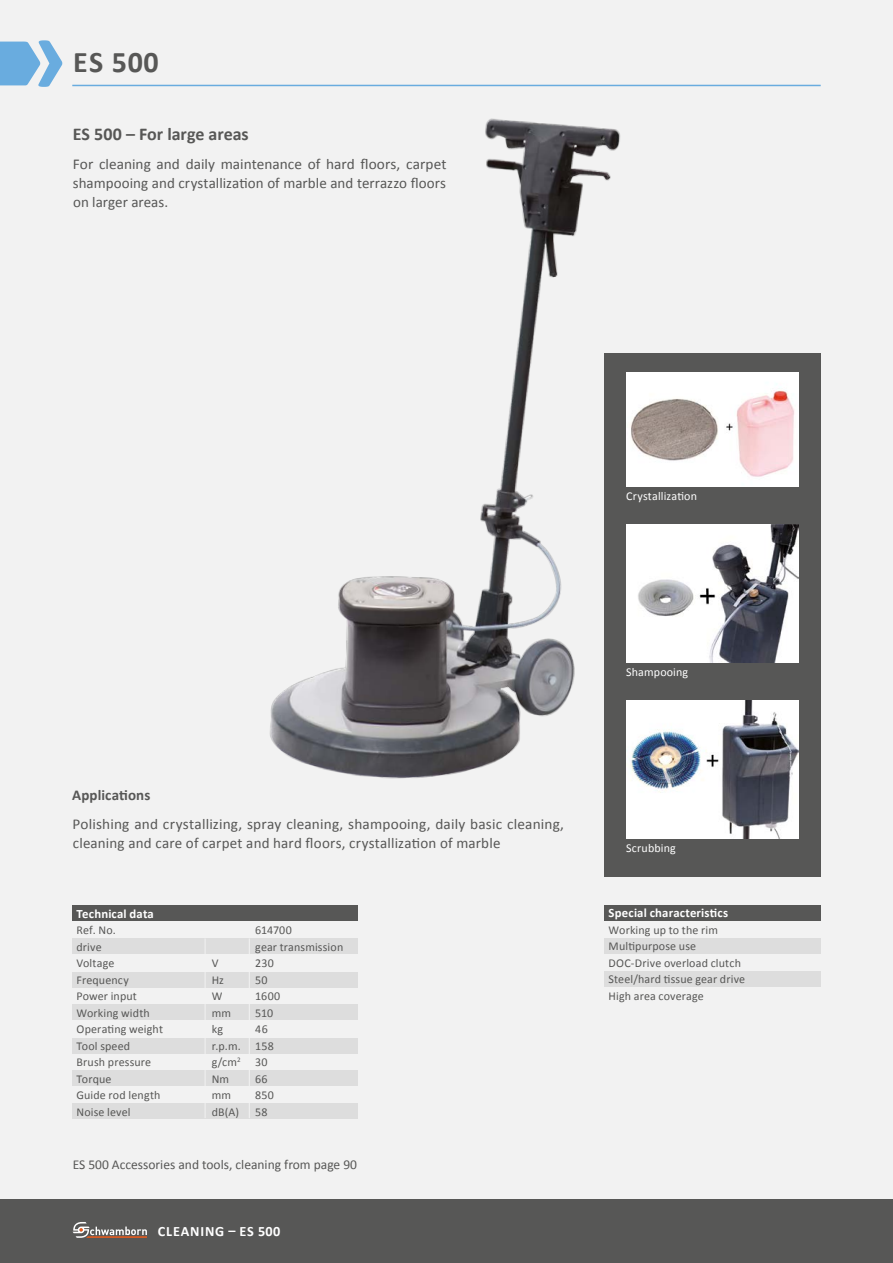
<style>
.page{position:relative;width:893px;height:1263px;background:#fff}
.page>*{position:absolute;margin:0;border:0;box-sizing:border-box;transform-origin:0 0}
.t1{font:700 30px "Calibri";color:#575756}
.t2{font:700 18px "Calibri";color:#575756}
.t3{font:15px/19.2px "Calibri";letter-spacing:.01em;color:#575756}
.t4{font:700 15px "Calibri";letter-spacing:.005em;color:#575756}
.t5{font:700 14.25px "Calibri";letter-spacing:.06em;color:#fff}
.t6{font:13.5px "Calibri";color:#575756}
.t7{font:700 12.75px "Calibri";letter-spacing:.01em;color:#fff}
.t8{font:12px/16.5px "Calibri";letter-spacing:.01em;color:#575756}
.t9{font:12px "Calibri";letter-spacing:.015em;color:#fff}
</style>
<div class="page">
<div style="left:0;top:0;width:893px;height:1199px;background:#f2f2f2"></div>
<div style="left:0;top:1199px;width:893px;height:64px;background:#575756"></div>
<svg style="left:73px;top:1222px;width:74px;height:16px"></svg>
<div style="left:604px;top:353px;width:217px;height:524px;background:#575756"></div>
<div style="left:604px;top:905px;width:217px;height:16px;background:#575756"></div>
<div style="left:604px;top:938px;width:217px;height:16px;background:#ddd"></div>
<div style="left:604px;top:971px;width:217px;height:16px;background:#ddd"></div>
<div style="left:72px;top:905px;width:286px;height:16px;background:#575756"></div>
<div style="left:72px;top:938px;width:286px;height:16px;background:#ddd"></div>
<div style="left:72px;top:972px;width:286px;height:16px;background:#ddd"></div>
<div style="left:72px;top:1004px;width:286px;height:16px;background:#ddd"></div>
<div style="left:72px;top:1038px;width:286px;height:16px;background:#ddd"></div>
<div style="left:72px;top:1070px;width:286px;height:16px;background:#ddd"></div>
<div style="left:72px;top:1103px;width:286px;height:16px;background:#ddd"></div>
<hr style="left:249px;top:938px;width:1px;height:180px;background:#f2f2f2">
<hr style="left:205px;top:938px;width:1px;height:180px;background:#f2f2f2">
<img style="left:666px;top:525px;width:132px;height:137px">
<img style="left:666px;top:372px;width:132px;height:114px">
<img style="left:626px;top:701px;width:172px;height:137px">
<img style="left:270px;top:118px;width:396px;height:666px">
<svg style="left:0;top:40px;width:62px;height:47px"></svg>
<hr style="left:72px;top:85px;width:749px;height:1px;background:#69acdf">
<h1 class="t1" style="left:73px;top:43px;width:87px">ES 500</h1>
<h2 class="t2" style="left:73px;top:123px;width:177px">ES 500 – For large areas</h2>
<p class="t3" style="left:73px;top:154px;width:375px;text-align:justify">For cleaning and daily maintenance of hard floors, carpet shampooing and crystallization of marble and terrazzo floors on larger areas.</p>
<p class="t9" style="left:626px;top:487px;width:72px">Crystallization</p>
<p class="t4" style="left:72px;top:786px;width:80px">Applications</p>
<p class="t3" style="left:73px;top:814px;width:493px">Polishing and crystallizing, spray cleaning, shampooing, daily basic cleaning, cleaning and care of carpet and hard floors, crystallization of marble</p>
<p class="t7" style="left:77px;top:905px;width:79px">Technical data</p>
<p class="t8" style="left:77px;top:922px;width:41px">Ref. No.</p>
<p class="t8" style="left:255px;top:922px;width:38px">614700</p>
<p class="t8" style="left:77px;top:938px;width:27px">drive</p>
<p class="t8" style="left:255px;top:938px;width:89px">gear transmission</p>
<p class="t8" style="left:77px;top:955px;width:39px">Voltage</p>
<p class="t8" style="left:212px;top:955px;width:8px">V</p>
<p class="t8" style="left:255px;top:955px;width:20px">230</p>
<p class="t8" style="left:77px;top:971px;width:54px">Frequency</p>
<p class="t8" style="left:212px;top:971px;width:14px">Hz</p>
<p class="t8" style="left:255px;top:971px;width:14px">50</p>
<p class="t8" style="left:77px;top:988px;width:62px">Power input</p>
<p class="t8" style="left:212px;top:988px;width:12px">W</p>
<p class="t8" style="left:255px;top:988px;width:26px">1600</p>
<p class="t8" style="left:77px;top:1004px;width:75px">Working width</p>
<p class="t8" style="left:212px;top:1004px;width:21px">mm</p>
<p class="t8" style="left:255px;top:1004px;width:19px">510</p>
<p class="t8" style="left:77px;top:1021px;width:88px">Operating weight</p>
<p class="t8" style="left:212px;top:1021px;width:13px">kg</p>
<p class="t8" style="left:255px;top:1021px;width:14px">46</p>
<p class="t8" style="left:77px;top:1037px;width:55px">Tool speed</p>
<p class="t8" style="left:212px;top:1037px;width:64px">r.p.m. 158</p>
<p class="t8" style="left:77px;top:1054px;width:76px">Brush pressure</p>
<p class="t8" style="left:212px;top:1054px;width:57px">g/cm<sup>2</sup> 30</p>
<p class="t8" style="left:77px;top:1070px;width:36px">Torque</p>
<p class="t8" style="left:212px;top:1070px;width:19px">Nm</p>
<p class="t8" style="left:255px;top:1070px;width:14px">66</p>
<p class="t8" style="left:77px;top:1087px;width:85px">Guide rod length</p>
<p class="t8" style="left:212px;top:1087px;width:21px">mm</p>
<p class="t8" style="left:255px;top:1087px;width:20px">850</p>
<p class="t8" style="left:77px;top:1103px;width:56px">Noise level</p>
<p class="t8" style="left:212px;top:1103px;width:29px">dB(A)</p>
<p class="t8" style="left:255px;top:1103px;width:14px">58</p>
<p class="t6" style="left:73px;top:1155px;width:286px">ES 500 Accessories and tools, cleaning from page 90</p>
<p class="t5" style="left:158px;top:1222px;width:124px">CLEANING – ES 500</p>
<p class="t9" style="left:626px;top:663px;width:64px">Shampooing</p>
<p class="t9" style="left:626px;top:839px;width:51px">Scrubbing</p>
<p class="t7" style="left:609px;top:905px;width:121px">Special characteristics</p>
<p class="t8" style="left:609px;top:921px;width:138px">Working up to the rim<br>Multipurpose use<br>DOC-Drive overload clutch<br>Steel/hard tissue gear drive<br>High area coverage</p>
</div>
